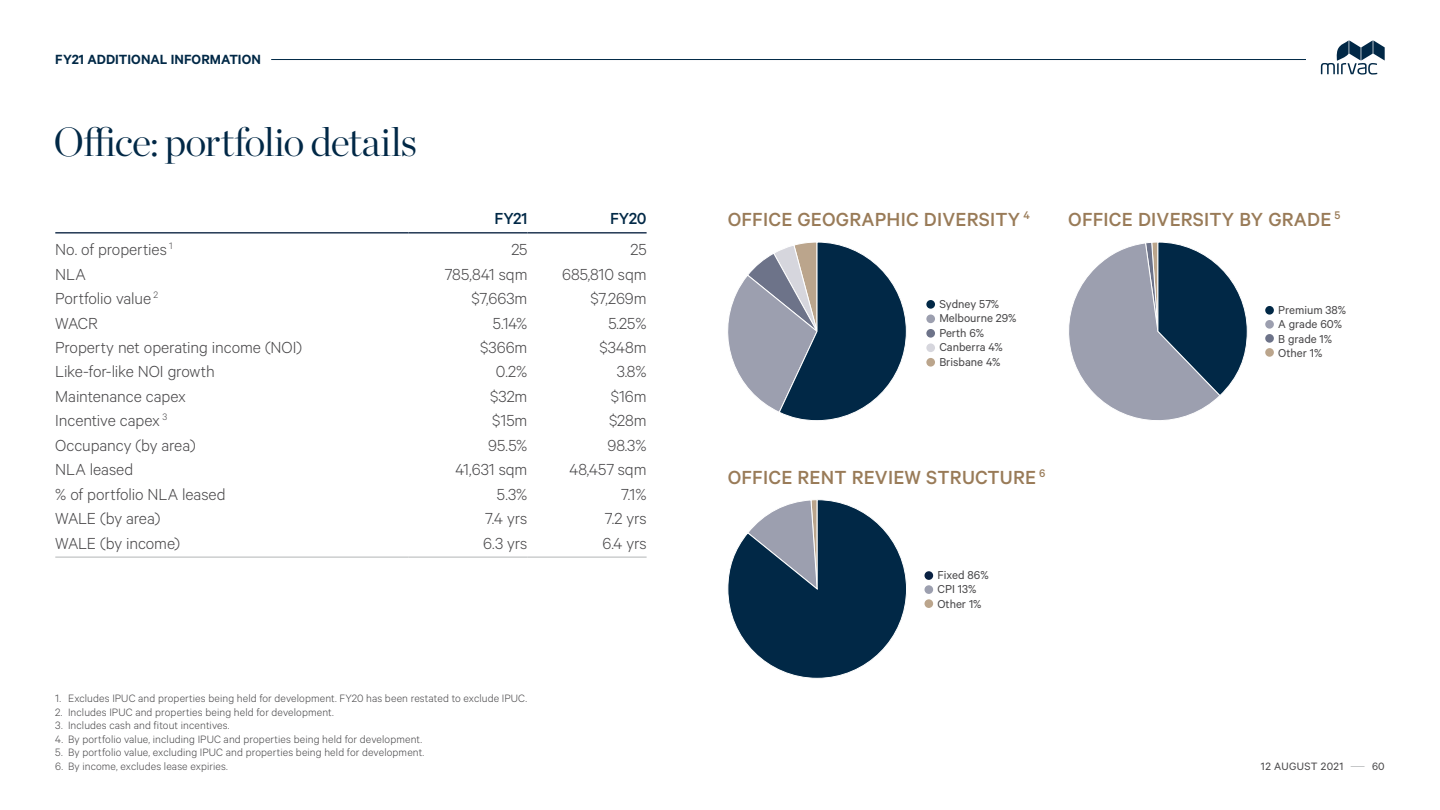
<style>
.page{position:relative;width:1440px;height:810px;background:#fff}
.page>*{position:absolute;margin:0;border:0;box-sizing:border-box;transform-origin:0 0}
.t1{font:300 40.5px "Chronicle Display";letter-spacing:-.02em;color:#012846}
.t2{font:500 21.3px "Calibre";letter-spacing:.01em;color:#997b58}
.t3{font:300 18px "Calibre";letter-spacing:-.005em;color:#464547}
.t4{font:500 18px "Calibre";letter-spacing:-.01em;color:#012846}
.t5{font:600 15px "Calibre";letter-spacing:.01em;color:#012846}
.t6{font:12.9px/14.5px "Calibre";color:#464547}
.t7{font:300 12px "Calibre";letter-spacing:.01em;color:#464547}
.t8{font:12px "Calibre";letter-spacing:.03em;color:#464547}
.s1{color:#b2b5b6}
</style>
<div class="page">
<div style="left:926px;top:300px;width:9px;height:9px;background:#012846;border-radius:50%"></div>
<div style="left:926px;top:315px;width:9px;height:8px;background:#9c9faf;border-radius:50%"></div>
<div style="left:926px;top:329px;width:9px;height:9px;background:#6d7389;border-radius:50%"></div>
<div style="left:926px;top:343px;width:9px;height:9px;background:#d6d6dd;border-radius:50%"></div>
<div style="left:926px;top:358px;width:9px;height:9px;background:#bba58c;border-radius:50%"></div>
<svg style="left:1069px;top:242px;width:178px;height:178px"></svg>
<svg style="left:728px;top:242px;width:178px;height:179px"></svg>
<div style="left:1265px;top:306px;width:8px;height:9px;background:#012846;border-radius:50%"></div>
<div style="left:1265px;top:320px;width:8px;height:9px;background:#9c9faf;border-radius:50%"></div>
<div style="left:1265px;top:334px;width:8px;height:9px;background:#6d7389;border-radius:50%"></div>
<div style="left:1265px;top:348px;width:8px;height:9px;background:#bba58c;border-radius:50%"></div>
<svg style="left:727px;top:499px;width:180px;height:180px"></svg>
<div style="left:924px;top:571px;width:9px;height:9px;background:#092142;border-radius:50%"></div>
<div style="left:924px;top:585px;width:9px;height:9px;background:#9c9faf;border-radius:50%"></div>
<div style="left:924px;top:599px;width:9px;height:9px;background:#bba58c;border-radius:50%"></div>
<hr style="left:55px;top:232px;width:353px;height:2px;background:#213753">
<hr style="left:408px;top:232px;width:119px;height:2px;background:#213753">
<hr style="left:527px;top:232px;width:119px;height:2px;background:#213753">
<hr style="left:55px;top:557px;width:353px;height:1px;background:#b2b5b6">
<hr style="left:408px;top:557px;width:119px;height:1px;background:#b2b5b6">
<hr style="left:527px;top:557px;width:119px;height:1px;background:#b2b5b6">
<svg style="left:1320px;top:40px;width:64px;height:35px"></svg>
<hr style="left:271px;top:59px;width:1034px;height:1px;background:#012846">
<p class="t5" style="left:55px;top:51px;width:207px">FY21 ADDITIONAL INFORMATION</p>
<h1 class="t1" style="left:53px;top:111px;width:365px">Office: portfolio details</h1>
<h3 class="t4" style="left:494px;top:208px;width:35px">FY21</h3>
<h3 class="t4" style="left:610px;top:208px;width:38px">FY20</h3>
<h3 class="t3" style="left:55px;top:239px;width:119px">No. of properties <sup>1</sup></h3>
<h3 class="t3" style="left:511px;top:239px;width:18px">25</h3>
<h3 class="t3" style="left:630px;top:239px;width:18px">25</h3>
<h3 class="t3" style="left:55px;top:264px;width:32px">NLA</h3>
<h3 class="t3" style="left:445px;top:264px;width:84px">785,841 sqm</h3>
<h3 class="t3" style="left:562px;top:264px;width:86px">685,810 sqm</h3>
<h3 class="t3" style="left:55px;top:288px;width:104px">Portfolio value <sup>2</sup></h3>
<h3 class="t3" style="left:471px;top:288px;width:58px">$7,663m</h3>
<h3 class="t3" style="left:590px;top:288px;width:58px">$7,269m</h3>
<h3 class="t3" style="left:55px;top:312px;width:44px">WACR</h3>
<h3 class="t3" style="left:492px;top:312px;width:36px">5.14%</h3>
<h3 class="t3" style="left:608px;top:312px;width:40px">5.25%</h3>
<h3 class="t3" style="left:55px;top:337px;width:248px">Property net operating income (NOI)</h3>
<h3 class="t3" style="left:480px;top:337px;width:49px">$366m</h3>
<h3 class="t3" style="left:599px;top:337px;width:48px">$348m</h3>
<h3 class="t3" style="left:55px;top:361px;width:161px">Like-for-like NOI growth</h3>
<h3 class="t3" style="left:496px;top:361px;width:33px">0.2%</h3>
<h3 class="t3" style="left:616px;top:361px;width:31px">3.8%</h3>
<h3 class="t3" style="left:55px;top:386px;width:132px">Maintenance capex</h3>
<h3 class="t3" style="left:490px;top:386px;width:39px">$32m</h3>
<h3 class="t3" style="left:611px;top:386px;width:37px">$16m</h3>
<h3 class="t3" style="left:55px;top:410px;width:113px">Incentive capex <sup>3</sup></h3>
<h3 class="t3" style="left:492px;top:410px;width:37px">$15m</h3>
<h3 class="t3" style="left:609px;top:410px;width:39px">$28m</h3>
<h3 class="t3" style="left:55px;top:435px;width:142px">Occupancy (by area)</h3>
<h3 class="t3" style="left:488px;top:435px;width:41px">95.5%</h3>
<h3 class="t3" style="left:607px;top:435px;width:40px">98.3%</h3>
<h3 class="t3" style="left:55px;top:459px;width:79px">NLA leased</h3>
<h3 class="t3" style="left:455px;top:459px;width:73px">41,631 sqm</h3>
<h3 class="t3" style="left:569px;top:459px;width:79px">48,457 sqm</h3>
<h3 class="t3" style="left:55px;top:484px;width:172px">% of portfolio NLA leased</h3>
<h3 class="t3" style="left:497px;top:484px;width:32px">5.3%</h3>
<h3 class="t3" style="left:621px;top:484px;width:27px">7.1%</h3>
<h3 class="t3" style="left:55px;top:508px;width:106px">WALE (by area)</h3>
<h3 class="t3" style="left:485px;top:508px;width:44px">7.4 yrs</h3>
<h3 class="t3" style="left:605px;top:508px;width:43px">7.2 yrs</h3>
<h3 class="t3" style="left:55px;top:533px;width:126px">WALE (by income)</h3>
<h3 class="t3" style="left:483px;top:533px;width:46px">6.3 yrs</h3>
<h3 class="t3" style="left:602px;top:533px;width:45px">6.4 yrs</h3>
<p class="t7" style="left:55px;top:691px;width:473px">1. Excludes IPUC and properties being held for development. FY20 has been restated to exclude IPUC.</p>
<p class="t7" style="left:55px;top:705px;width:280px">2. Includes IPUC and properties being held for development.</p>
<p class="t7" style="left:55px;top:718px;width:176px">3. Includes cash and fitout incentives.</p>
<p class="t7" style="left:55px;top:732px;width:368px">4. By portfolio value, including IPUC and properties being held for development.</p>
<p class="t7" style="left:55px;top:745px;width:370px">5. By portfolio value, excluding IPUC and properties being held for development.</p>
<p class="t7" style="left:55px;top:759px;width:174px">6. By income, excludes lease expiries.</p>
<h2 class="t2" style="left:727px;top:207px;width:304px">OFFICE GEOGRAPHIC DIVERSITY <sup>4</sup></h2>
<p class="t6" style="left:939px;top:296px;width:79px">Sydney 57%<br>Melbourne 29%<br>Perth 6%<br>Canberra 4%<br>Brisbane 4%</p>
<h2 class="t2" style="left:1068px;top:207px;width:274px">OFFICE DIVERSITY BY GRADE <sup>5</sup></h2>
<p class="t6" style="left:1278px;top:302px;width:69px">Premium 38%<br>A grade 60%<br>B grade 1%<br>Other 1%</p>
<h2 class="t2" style="left:727px;top:465px;width:319px">OFFICE RENT REVIEW STRUCTURE <sup>6</sup></h2>
<p class="t6" style="left:937px;top:567px;width:53px">Fixed 86%<br>CPI 13%<br>Other 1%</p>
<p class="t8" style="left:1260px;top:759px;width:125px">12 AUGUST 2021 <span class="s1">—</span> 60</p>
</div>
